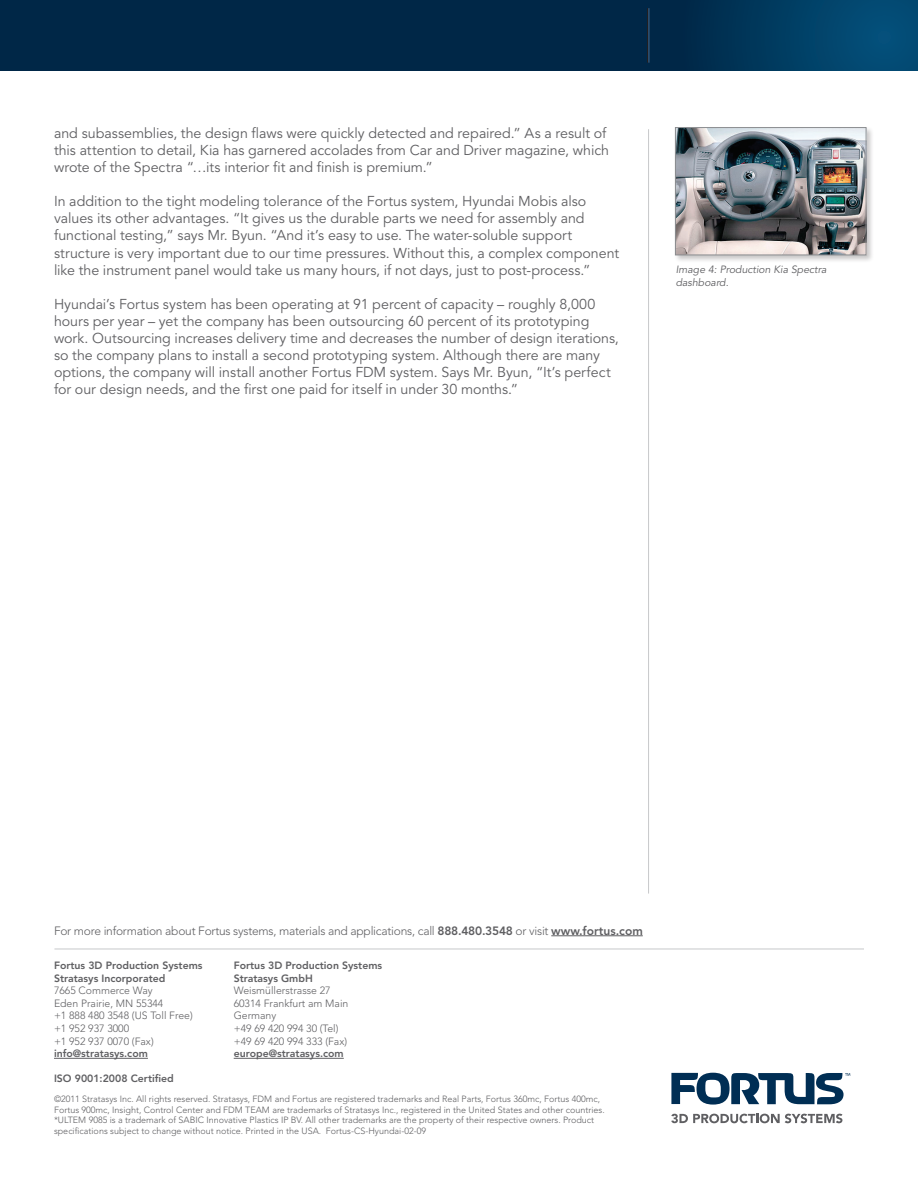
<style>
.page{position:relative;width:918px;height:1188px;background:#fff}
.page>*{position:absolute;margin:0;border:0;box-sizing:border-box;transform-origin:0 0}
.Main_text{font:14.25px/17.1px "Avenir LT Std";color:#5f5f62}
.t1{font:300 12px "Avenir LT Std";letter-spacing:-.02em;color:#5f5f62}
.t2{font:300 10.5px "Avenir LT Std";color:#5f5f62}
.t3{font:800 10.5px "Avenir LT Std";color:#5f5f62}
.Captions{font:italic 10.5px/12.6px "Avenir LT Std";color:#5f5f62}
.t4{font:300 9px/10.8px "Avenir LT Std";color:#5f5f62}
.s1{font-weight:800}
</style>
<div class="page">
<svg style="left:0;top:0;width:918px;height:71px;background:#002c4e"></svg>
<hr style="left:647px;top:8px;width:1px;height:55px;background:#231f20">
<hr style="left:649px;top:8px;width:1px;height:55px;background:#4a688a">
<hr style="left:648px;top:129px;width:1px;height:765px;background:#c7c8ca">
<svg style="left:671px;top:1114px;width:171px;height:9px"></svg>
<svg style="left:671px;top:1073px;width:179px;height:32px"></svg>
<hr style="left:54px;top:1058px;width:94px;height:1px;background:#5f5f62">
<hr style="left:234px;top:1058px;width:110px;height:1px;background:#5f5f62">
<hr style="left:54px;top:949px;width:810px;height:1px;background:#c7c8ca">
<hr style="left:551px;top:935px;width:92px;height:1px;background:#5f5f62">
<div style="left:674px;top:126px;width:200px;height:137px;background:#231f20;opacity:.25"></div>
<img style="left:677px;top:129px;width:188px;height:124px">
<div style="left:675px;top:127px;width:192px;height:128px;border:1px solid #8a8c8f"></div>
<p class="Main_text" style="left:54px;top:125px;width:557px">and subassemblies, the design flaws were quickly detected and repaired.” As a result of this attention to detail, Kia has garnered accolades from Car and Driver magazine, which wrote of the Spectra “…its interior fit and finish is premium.”</p>
<p class="Main_text" style="left:54px;top:193px;width:567px">In addition to the tight modeling tolerance of the Fortus system, Hyundai Mobis also values its other advantages. “It gives us the durable parts we need for assembly and functional testing,” says Mr. Byun. “And it’s easy to use. The water-soluble support structure is very important due to our time pressures. Without this, a complex component like the instrument panel would take us many hours, if not days, just to post-process.”</p>
<p class="Main_text" style="left:54px;top:296px;width:566px">Hyundai’s Fortus system has been operating at 91 percent of capacity – roughly 8,000 hours per year – yet the company has been outsourcing 60 percent of its prototyping work. Outsourcing increases delivery time and decreases the number of design iterations, so the company plans to install a second prototyping system. Although there are many options, the company will install another Fortus FDM system. Says Mr. Byun, “It’s perfect for our design needs, and the first one paid for itself in under 30 months.”</p>
<p class="Captions" style="left:676px;top:263px;width:152px">Image 4: Production Kia Spectra dashboard.</p>
<p class="t1" style="left:54px;top:923px;width:590px">For more information about Fortus systems, materials and applications, call <span class="s1">888.480.3548</span> or visit <span class="s1">www.fortus.com</span></p>
<p class="t3" style="left:234px;top:959px;width:150px">Fortus 3D Production Systems</p>
<p class="t3" style="left:234px;top:972px;width:81px">Stratasys GmbH</p>
<p class="t2" style="left:234px;top:984px;width:99px">Weismüllerstrasse 27</p>
<p class="t2" style="left:234px;top:997px;width:116px">60314 Frankfurt am Main</p>
<p class="t2" style="left:234px;top:1010px;width:44px">Germany</p>
<p class="t2" style="left:234px;top:1022px;width:106px">+49 69 420 994 30 (Tel)</p>
<p class="t2" style="left:234px;top:1035px;width:115px">+49 69 420 994 333 (Fax)</p>
<p class="t3" style="left:234px;top:1047px;width:112px">europe@stratasys.com</p>
<p class="t4" style="left:54px;top:1093px;width:552px">©2011 Stratasys Inc. All rights reserved. Stratasys, FDM and Fortus are registered trademarks and Real Parts, Fortus 360mc, Fortus 400mc, Fortus 900mc, Insight, Control Center and FDM TEAM are trademarks of Stratasys Inc., registered in the United States and other countries. *ULTEM 9085 is a trademark of SABIC Innovative Plastics IP BV. All other trademarks are the property of their respective owners. Product specifications subject to change without notice. Printed in the USA. Fortus-CS-Hyundai-02-09</p>
<p class="t3" style="left:54px;top:959px;width:150px">Fortus 3D Production Systems</p>
<p class="t3" style="left:54px;top:972px;width:113px">Stratasys Incorporated</p>
<p class="t2" style="left:54px;top:984px;width:100px">7665 Commerce Way</p>
<p class="t2" style="left:54px;top:997px;width:111px">Eden Prairie, MN 55344</p>
<p class="t2" style="left:54px;top:1010px;width:140px">+1 888 480 3548 (US Toll Free)</p>
<p class="t2" style="left:54px;top:1022px;width:77px">+1 952 937 3000</p>
<p class="t2" style="left:54px;top:1035px;width:101px">+1 952 937 0070 (Fax)</p>
<p class="t3" style="left:54px;top:1047px;width:95px">info@stratasys.com</p>
<p class="t3" style="left:54px;top:1073px;width:121px">ISO 9001:2008 Certified</p>
</div>
